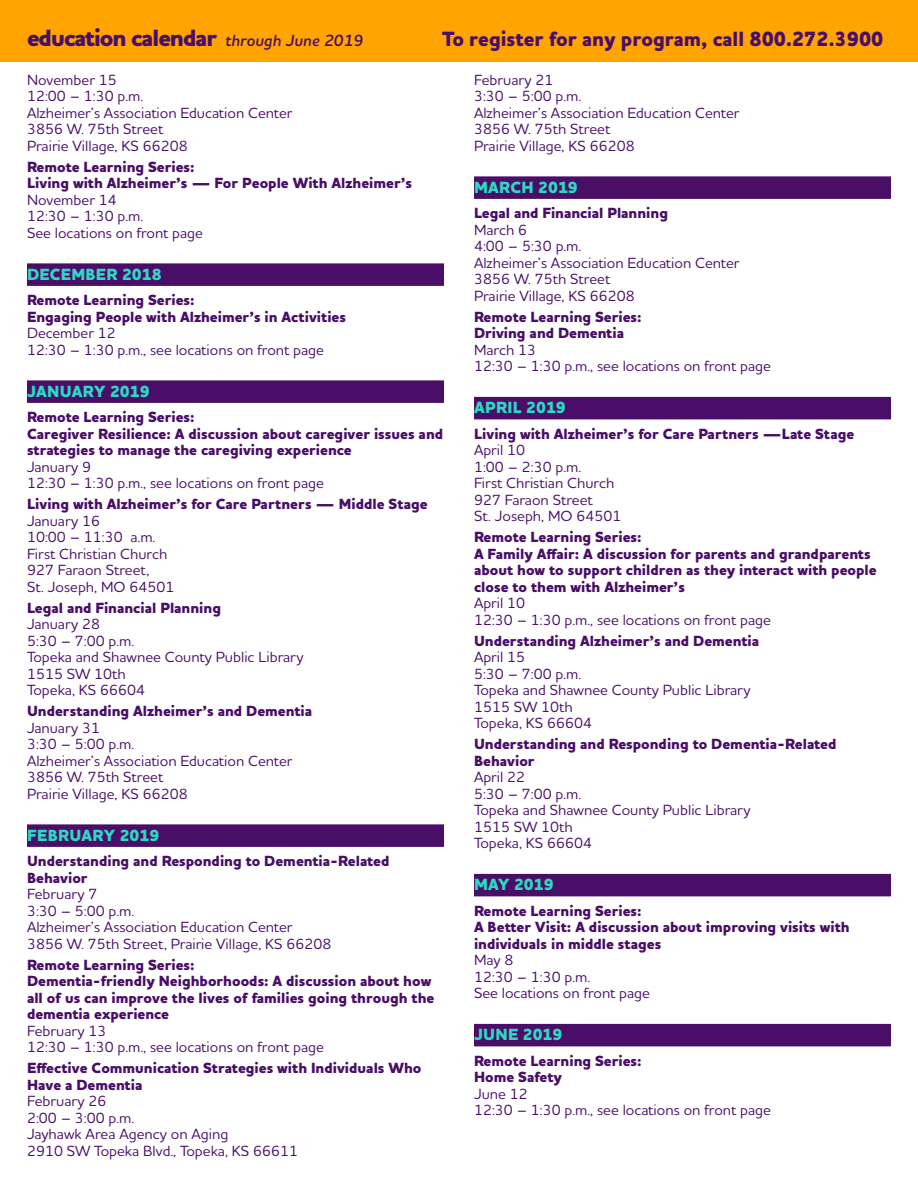
<style>
.page{position:relative;width:918px;height:1188px;background:#fff}
.page>*{position:absolute;margin:0;border:0;box-sizing:border-box;transform-origin:0 0}
.t1{font:800 24px "Houschka Alt Pro";letter-spacing:-.04em;color:#490e67}
.t2{font:800 21px "Houschka Alt Pro";color:#490e67}
.t3{font:800 16.5px "Houschka Alt Pro";letter-spacing:.015em;color:#2ed9c3}
.t4{font:500 15px/16.5px "Houschka Alt Pro";color:#490e67}
.t5{font:800 15px/16.5px "Houschka Alt Pro";color:#490e67}
.s1{font-weight:600;font-style:italic;font-size:16.5px}
</style>
<div class="page">
<div style="left:0;top:0;width:918px;height:62px;background:#ffa400"></div>
<div style="left:27px;top:263px;width:417px;height:23px;background:#490e67"></div>
<div style="left:27px;top:380px;width:417px;height:23px;background:#490e67"></div>
<div style="left:27px;top:824px;width:417px;height:23px;background:#490e67"></div>
<div style="left:474px;top:176px;width:417px;height:23px;background:#490e67"></div>
<div style="left:474px;top:397px;width:417px;height:22px;background:#490e67"></div>
<div style="left:474px;top:874px;width:417px;height:22px;background:#490e67"></div>
<div style="left:474px;top:1024px;width:417px;height:22px;background:#490e67"></div>
<h1 class="t1" style="left:27px;top:23px;width:338px">education calendar <span class="s1">through June 2019</span></h1>
<h2 class="t2" style="left:442px;top:25px;width:443px">To register for any program, call 800.272.3900</h2>
<p class="t4" style="left:27px;top:71px;width:267px">November 15<br>12:00 – 1:30 p.m.<br>Alzheimer’s Association Education Center<br>3856 W. 75th Street<br>Prairie Village, KS 66208</p>
<p class="t5" style="left:27px;top:159px;width:387px">Remote Learning Series:<br>Living with Alzheimer’s — For People With Alzheimer’s</p>
<p class="t4" style="left:27px;top:191px;width:178px">November 14<br>12:30 – 1:30 p.m.<br>See locations on front page</p>
<p class="t3" style="left:27px;top:263px;width:136px">DECEMBER 2018</p>
<p class="t5" style="left:27px;top:293px;width:321px">Remote Learning Series:<br>Engaging People with Alzheimer’s in Activities</p>
<p class="t4" style="left:27px;top:325px;width:298px">December 12<br>12:30 – 1:30 p.m., see locations on front page</p>
<p class="t3" style="left:27px;top:380px;width:124px">JANUARY 2019</p>
<p class="t5" style="left:27px;top:410px;width:418px">Remote Learning Series:<br>Caregiver Resilience: A discussion about caregiver issues and strategies to manage the caregiving experience</p>
<p class="t4" style="left:27px;top:458px;width:298px">January 9<br>12:30 – 1:30 p.m., see locations on front page</p>
<p class="t5" style="left:27px;top:497px;width:402px">Living with Alzheimer’s for Care Partners — Middle Stage</p>
<p class="t4" style="left:27px;top:512px;width:149px">January 16<br>10:00 – 11:30 a.m.<br>First Christian Church<br>927 Faraon Street,<br>St. Joseph, MO 64501</p>
<p class="t5" style="left:27px;top:600px;width:196px">Legal and Financial Planning</p>
<p class="t4" style="left:27px;top:616px;width:278px">January 28<br>5:30 – 7:00 p.m.<br>Topeka and Shawnee County Public Library<br>1515 SW 10th<br>Topeka, KS 66604</p>
<p class="t5" style="left:27px;top:704px;width:287px">Understanding Alzheimer’s and Dementia</p>
<p class="t4" style="left:27px;top:719px;width:267px">January 31<br>3:30 – 5:00 p.m.<br>Alzheimer’s Association Education Center<br>3856 W. 75th Street<br>Prairie Village, KS 66208</p>
<p class="t3" style="left:27px;top:824px;width:134px">FEBRUARY 2019</p>
<p class="t5" style="left:27px;top:854px;width:364px">Understanding and Responding to Dementia-Related<br>Behavior</p>
<p class="t4" style="left:27px;top:886px;width:306px">February 7<br>3:30 – 5:00 p.m.<br>Alzheimer’s Association Education Center<br>3856 W. 75th Street, Prairie Village, KS 66208</p>
<p class="t5" style="left:27px;top:957px;width:409px">Remote Learning Series:<br>Dementia-friendly Neighborhoods: A discussion about how all of us can improve the lives of families going through the dementia experience</p>
<p class="t4" style="left:27px;top:1022px;width:298px">February 13<br>12:30 – 1:30 p.m., see locations on front page</p>
<p class="t5" style="left:27px;top:1061px;width:396px">Effective Communication Strategies with Individuals Who<br>Have a Dementia</p>
<p class="t4" style="left:27px;top:1093px;width:273px">February 26<br>2:00 – 3:00 p.m.<br>Jayhawk Area Agency on Aging<br>2910 SW Topeka Blvd., Topeka, KS 66611</p>
<p class="t4" style="left:474px;top:71px;width:267px">February 21<br>3:30 – 5:00 p.m.<br>Alzheimer’s Association Education Center<br>3856 W. 75th Street<br>Prairie Village, KS 66208</p>
<p class="t3" style="left:474px;top:176px;width:105px">MARCH 2019</p>
<p class="t5" style="left:474px;top:206px;width:196px">Legal and Financial Planning</p>
<p class="t4" style="left:474px;top:221px;width:267px">March 6<br>4:00 – 5:30 p.m.<br>Alzheimer’s Association Education Center<br>3856 W. 75th Street<br>Prairie Village, KS 66208</p>
<p class="t5" style="left:474px;top:309px;width:169px">Remote Learning Series:<br>Driving and Dementia</p>
<p class="t4" style="left:474px;top:341px;width:298px">March 13<br>12:30 – 1:30 p.m., see locations on front page</p>
<p class="t3" style="left:474px;top:397px;width:93px">APRIL 2019</p>
<p class="t5" style="left:474px;top:426px;width:382px">Living with Alzheimer’s for Care Partners —Late Stage</p>
<p class="t4" style="left:474px;top:442px;width:149px">April 10<br>1:00 – 2:30 p.m.<br>First Christian Church<br>927 Faraon Street<br>St. Joseph, MO 64501</p>
<p class="t5" style="left:474px;top:530px;width:404px">Remote Learning Series:<br>A Family Affair: A discussion for parents and grandparents about how to support children as they interact with people close to them with Alzheimer’s</p>
<p class="t4" style="left:474px;top:595px;width:298px">April 10<br>12:30 – 1:30 p.m., see locations on front page</p>
<p class="t5" style="left:474px;top:633px;width:287px">Understanding Alzheimer’s and Dementia</p>
<p class="t4" style="left:474px;top:649px;width:278px">April 15<br>5:30 – 7:00 p.m.<br>Topeka and Shawnee County Public Library<br>1515 SW 10th<br>Topeka, KS 66604</p>
<p class="t5" style="left:474px;top:737px;width:364px">Understanding and Responding to Dementia-Related<br>Behavior</p>
<p class="t4" style="left:474px;top:769px;width:278px">April 22<br>5:30 – 7:00 p.m.<br>Topeka and Shawnee County Public Library<br>1515 SW 10th<br>Topeka, KS 66604</p>
<p class="t3" style="left:474px;top:874px;width:81px">MAY 2019</p>
<p class="t5" style="left:474px;top:903px;width:377px">Remote Learning Series:<br>A Better Visit: A discussion about improving visits with individuals in middle stages</p>
<p class="t4" style="left:474px;top:952px;width:178px">May 8<br>12:30 – 1:30 p.m.<br>See locations on front page</p>
<p class="t3" style="left:474px;top:1024px;width:90px">JUNE 2019</p>
<p class="t5" style="left:474px;top:1053px;width:169px">Remote Learning Series:<br>Home Safety</p>
<p class="t4" style="left:474px;top:1085px;width:298px">June 12<br>12:30 – 1:30 p.m., see locations on front page</p>
</div>
